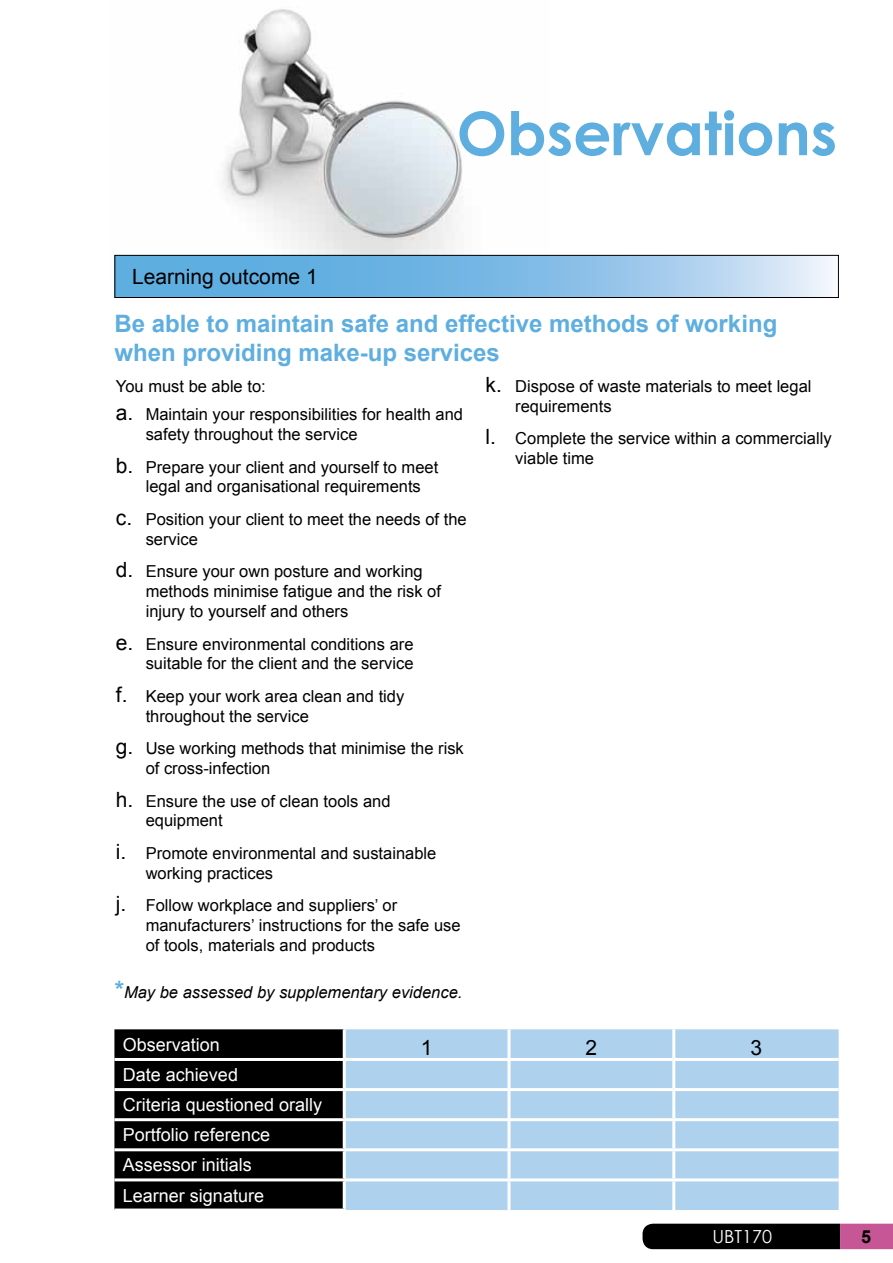
<style>
.page{position:relative;width:893px;height:1263px;background:#fff}
.page>*{position:absolute;margin:0;border:0;box-sizing:border-box;transform-origin:0 0}
.t1{font:700 60px "Century Gothic";color:#5eaee0}
.t2{font:700 24px/28.8px "Arial";color:#5eaee0}
.t3{font:21px "Arial";color:#000}
.t4{font:18px/30.2px "Arial";color:#fff}
.t5{font:18px "Century Gothic";color:#fff}
.t6{font:700 18px "Arial";color:#000}
.t7{font:16.5px/19.8px "Arial";color:#000}
.t8{font:italic 16.5px "Arial";color:#000}
.s1{font-size:21px}
.s2{font-weight:700;font-style:normal;font-size:24px;color:#5eaee0}
</style>
<div class="page">
<img style="left:114px;top:9px;width:435px;height:268px">
<svg style="left:117px;top:257px;width:714px;height:39px;background:#85bee7"></svg>
<div style="left:115px;top:255px;width:724px;height:43px;border:1px solid #000"></div>
<div style="left:114px;top:1029px;width:229px;height:179px;background:#000"></div>
<div style="left:346px;top:1029px;width:493px;height:181px;background:#aed1ee"></div>
<hr style="left:507px;top:1029px;width:3px;height:29px;background:#fff">
<hr style="left:672px;top:1029px;width:3px;height:29px;background:#fff">
<hr style="left:344px;top:1058px;width:165px;height:3px;background:#fff">
<hr style="left:509px;top:1058px;width:165px;height:3px;background:#fff">
<hr style="left:507px;top:1061px;width:3px;height:27px;background:#fff">
<hr style="left:674px;top:1058px;width:165px;height:3px;background:#fff">
<hr style="left:672px;top:1061px;width:3px;height:27px;background:#fff">
<hr style="left:344px;top:1088px;width:165px;height:3px;background:#fff">
<hr style="left:509px;top:1088px;width:165px;height:3px;background:#fff">
<hr style="left:507px;top:1091px;width:3px;height:27px;background:#fff">
<hr style="left:674px;top:1088px;width:165px;height:3px;background:#fff">
<hr style="left:672px;top:1091px;width:3px;height:27px;background:#fff">
<hr style="left:114px;top:1118px;width:230px;height:3px;background:#fff">
<hr style="left:344px;top:1118px;width:165px;height:3px;background:#fff">
<hr style="left:509px;top:1118px;width:165px;height:3px;background:#fff">
<hr style="left:507px;top:1121px;width:3px;height:27px;background:#fff">
<hr style="left:674px;top:1118px;width:165px;height:3px;background:#fff">
<hr style="left:672px;top:1121px;width:3px;height:27px;background:#fff">
<hr style="left:114px;top:1148px;width:230px;height:3px;background:#fff">
<hr style="left:344px;top:1148px;width:165px;height:3px;background:#fff">
<hr style="left:509px;top:1148px;width:165px;height:3px;background:#fff">
<hr style="left:507px;top:1151px;width:3px;height:27px;background:#fff">
<hr style="left:674px;top:1148px;width:165px;height:3px;background:#fff">
<hr style="left:672px;top:1151px;width:3px;height:27px;background:#fff">
<hr style="left:114px;top:1178px;width:230px;height:3px;background:#fff">
<hr style="left:344px;top:1178px;width:165px;height:3px;background:#fff">
<hr style="left:509px;top:1178px;width:165px;height:3px;background:#fff">
<hr style="left:507px;top:1181px;width:3px;height:29px;background:#fff">
<hr style="left:674px;top:1178px;width:165px;height:3px;background:#fff">
<hr style="left:672px;top:1181px;width:3px;height:29px;background:#fff">
<hr style="left:114px;top:1058px;width:230px;height:3px;background:#fff">
<hr style="left:114px;top:1088px;width:230px;height:3px;background:#fff">
<svg style="left:642px;top:1224px;width:251px;height:25px;background:#2c1421"></svg>
<p class="t3" style="left:132px;top:263px;width:187px">Learning outcome 1</p>
<h1 class="t1" style="left:457px;top:88px;width:382px">Observations</h1>
<h2 class="t2" style="left:114px;top:310px;width:664px">Be able to maintain safe and effective methods of working when providing make-up services</h2>
<p class="t7" style="left:116px;top:376px;width:151px">You must be able to:</p>
<p class="t7" style="left:146px;top:405px;width:319px;text-indent:-30px"><span class="s1">a.</span> Maintain your responsibilities for health and safety throughout the service</p>
<p class="t7" style="left:146px;top:457px;width:294px;text-indent:-30px"><span class="s1">b.</span> Prepare your client and yourself to meet legal and organisational requirements</p>
<p class="t7" style="left:146px;top:509px;width:323px;text-indent:-30px"><span class="s1">c.</span> Position your client to meet the needs of the service</p>
<p class="t7" style="left:146px;top:562px;width:297px;text-indent:-30px"><span class="s1">d.</span> Ensure your own posture and working methods minimise fatigue and the risk of injury to yourself and others</p>
<p class="t7" style="left:116px;top:634px;width:299px;text-align:right"><span class="s1">e.</span> Ensure environmental conditions are suitable for the client and the service</p>
<p class="t7" style="left:146px;top:686px;width:260px;text-indent:-30px"><span class="s1">f.</span> Keep your work area clean and tidy throughout the service</p>
<p class="t7" style="left:146px;top:739px;width:320px;text-indent:-30px"><span class="s1">g.</span> Use working methods that minimise the risk of cross-infection</p>
<p class="t7" style="left:146px;top:791px;width:246px;text-indent:-30px"><span class="s1">h.</span> Ensure the use of clean tools and equipment</p>
<p class="t7" style="left:146px;top:843px;width:292px;text-indent:-30px"><span class="s1">i.</span> Promote environmental and sustainable working practices</p>
<p class="t7" style="left:146px;top:896px;width:316px;text-indent:-30px"><span class="s1">j.</span> Follow workplace and suppliers’ or manufacturers’ instructions for the safe use of tools, materials and products</p>
<p class="t8" style="left:115px;top:981px;width:349px"><span class="s2">*</span>May be assessed by supplementary evidence.</p>
<p class="t7" style="left:515px;top:376px;width:298px;text-indent:-30px"><span class="s1">k.</span> Dispose of waste materials to meet legal requirements</p>
<p class="t7" style="left:515px;top:429px;width:318px;text-indent:-30px"><span class="s1">l.</span> Complete the service within a commercially viable time</p>
<p class="t4" style="left:123px;top:1030px;width:99px">Observation</p>
<p class="t3" style="left:421px;top:1034px;width:13px">1</p>
<p class="t3" style="left:586px;top:1034px;width:13px">2</p>
<p class="t3" style="left:750px;top:1034px;width:13px">3</p>
<p class="t4" style="left:123px;top:1060px;width:201px">Date achieved<br>Criteria questioned orally<br>Portfolio reference<br>Assessor initials<br>Learner signature</p>
<p class="t5" style="left:712px;top:1223px;width:61px">UBT170</p>
<p class="t6" style="left:861px;top:1225px;width:12px">5</p>
</div>
